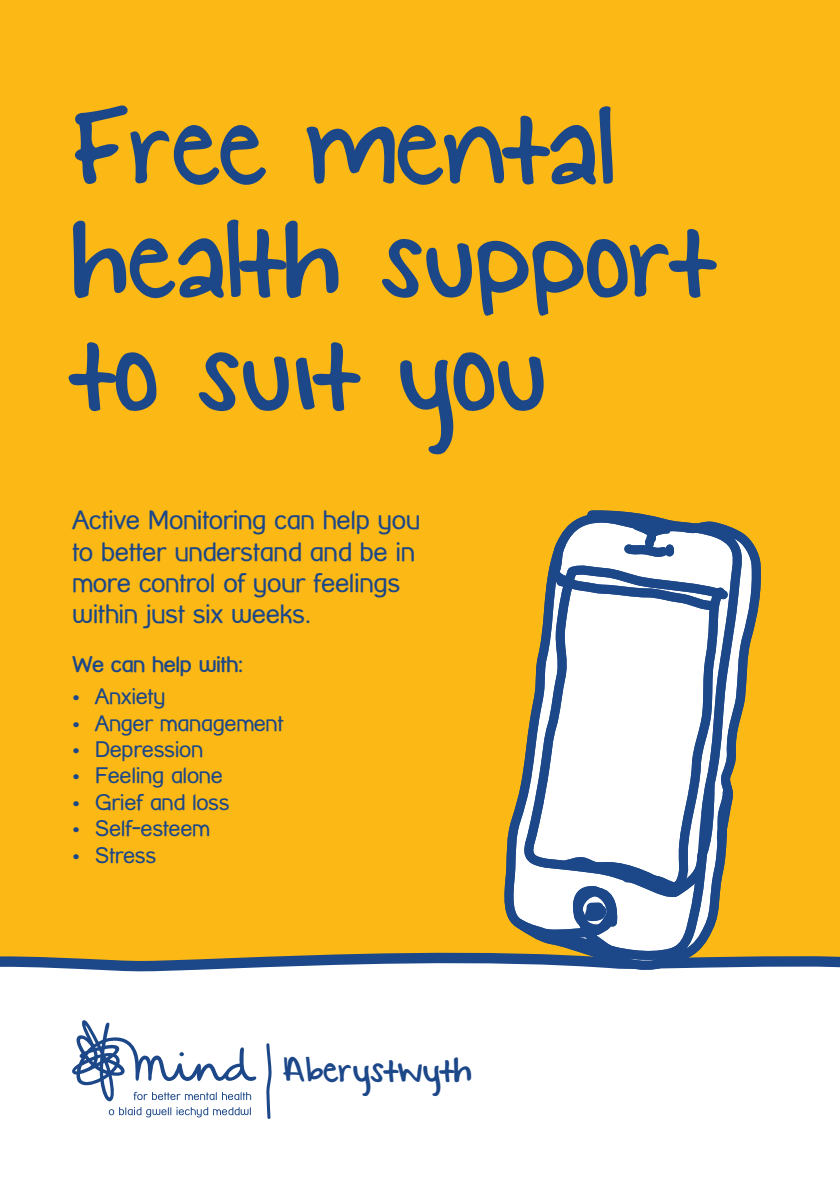
<style>
.page{position:relative;width:840px;height:1191px;background:#fff}
.page>*{position:absolute;margin:0;border:0;box-sizing:border-box;transform-origin:0 0}
.t1{font:124.4px/113.2px "KG Small Town Southern Girl";color:#1c4788}
.t2{font:40px "KG Small Town Southern Girl";color:#1c4788}
.t3{font:26px/31.2px "Street Corner";letter-spacing:-.02em;color:#1c4788}
.t4{font:22px "Street Corner";letter-spacing:-.02em;color:#1c4788}
.t5{font:700 22px "Street Corner";letter-spacing:-.02em;color:#1c4788}
.s1{font-family:"Sofia Pro";font-size:18px}
</style>
<div class="page">
<div style="left:0;top:0;width:839px;height:1191px;background:#fcb814"></div>
<div style="left:0;top:952px;width:839px;height:239px;background:#fff"></div>
<svg style="left:491px;top:510px;width:275px;height:468px"></svg>
<svg style="left:512px;top:537px;width:222px;height:368px;background:#ccccc5"></svg>
<svg style="left:519px;top:777px;width:199px;height:184px;background:#b5c1d1"></svg>
<svg style="left:627px;top:519px;width:46px;height:47px;background:#849bbd"></svg>
<svg style="left:543px;top:532px;width:34px;height:56px"></svg>
<svg style="left:71px;top:1019px;width:186px;height:82px;background:#d2dbe7"></svg>
<svg style="left:109px;top:1107px;width:142px;height:10px"></svg>
<svg style="left:266px;top:1043px;width:5px;height:76px"></svg>
<h1 class="t1" style="left:72px;top:97px;width:643px">Free mental health support to suit you</h1>
<p class="t3" style="left:72px;top:504px;width:349px">Active Monitoring can help you to better understand and be in more control of your feelings within just six weeks.</p>
<p class="t5" style="left:72px;top:652px;width:172px">We can help with:</p>
<p class="t4" style="left:72px;top:684px;width:95px"><span class="s1">•</span> Anxiety</p>
<p class="t4" style="left:72px;top:710px;width:213px"><span class="s1">•</span> Anger management</p>
<p class="t4" style="left:72px;top:736px;width:133px"><span class="s1">•</span> Depression</p>
<p class="t4" style="left:72px;top:763px;width:152px"><span class="s1">•</span> Feeling alone</p>
<p class="t4" style="left:72px;top:789px;width:159px"><span class="s1">•</span> Grief and loss</p>
<p class="t4" style="left:72px;top:816px;width:139px"><span class="s1">•</span> Self-esteem</p>
<p class="t4" style="left:72px;top:842px;width:86px"><span class="s1">•</span> Stress</p>
<h2 class="t2" style="left:282px;top:1048px;width:191px">Aberystwyth</h2>
</div>
